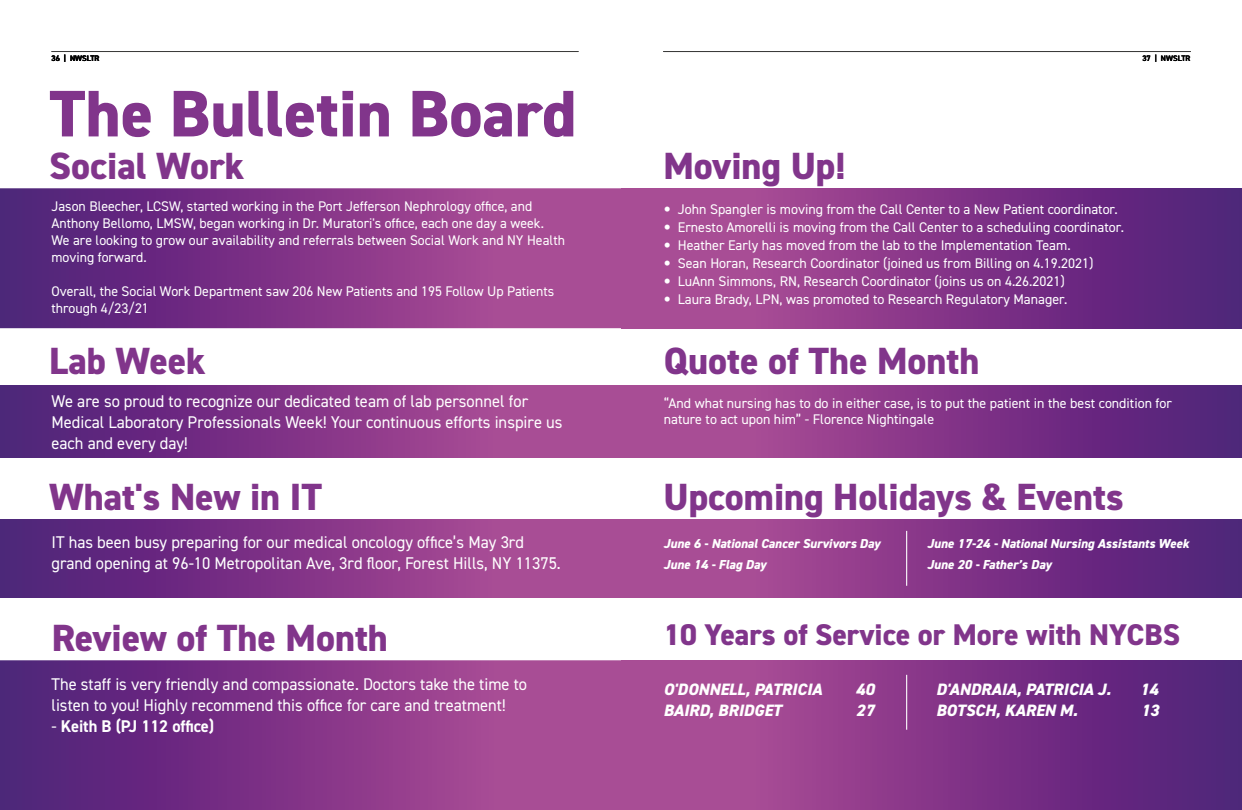
<style>
.page{position:relative;width:1242px;height:810px;background:#fff}
.page>*{position:absolute;margin:0;border:0;box-sizing:border-box;transform-origin:0 0}
.t1{font:800 66px "DIN2014";color:#81358b}
.t2{font:800 38px "DIN2014";color:#81358b}
.t3{font:800 30px "DIN2014";color:#81358b}
.t4{font:17px/21px "DIN2014";color:#fff}
.t5{font:700 17px "DIN2014";color:#fff}
.t6{font:italic 800 16.5px "DIN2014";color:#fff}
.t7{font:14px/17px "DIN2014";color:#fff}
.t8{font:italic 800 13px/20.9px "DIN2014";color:#fff}
.t9{font:600 8px "DIN2014";color:#000}
.s1{font-family:"Avenir"}
.s2{font-weight:400}
</style>
<div class="page">
<div style="left:621px;top:519px;width:621px;height:78px;background:linear-gradient(to right,#b85299,#501e79)"></div>
<div style="left:621px;top:660px;width:621px;height:150px;background:linear-gradient(to right,#b85299,#501e79)"></div>
<div style="left:0;top:188px;width:621px;height:140px;background:linear-gradient(to right,#4f1e78,#b75199)"></div>
<div style="left:621px;top:188px;width:621px;height:140px;background:linear-gradient(to right,#b85299,#501e79)"></div>
<div style="left:621px;top:385px;width:621px;height:73px;background:linear-gradient(to right,#b85299,#501e79)"></div>
<div style="left:0;top:660px;width:622px;height:150px;background:linear-gradient(to right,#4f1e78,#b75199)"></div>
<div style="left:0;top:385px;width:621px;height:73px;background:linear-gradient(to right,#4f1e78,#b75199)"></div>
<div style="left:0;top:519px;width:621px;height:78px;background:linear-gradient(to right,#4f1e78,#b75199)"></div>
<hr style="left:906px;top:675px;width:1px;height:55px;background:#fff">
<hr style="left:906px;top:531px;width:1px;height:55px;background:#fff">
<hr style="left:52px;top:51px;width:526px;height:1px;background:#3c3c3b">
<hr style="left:664px;top:51px;width:526px;height:1px;background:#3c3c3b">
<p class="t9" style="left:52px;top:53px;width:50px">36 | NWSLTR</p>
<h1 class="t1" style="left:49px;top:70px;width:529px">The Bulletin Board</h1>
<h2 class="t2" style="left:49px;top:141px;width:197px">Social Work</h2>
<h2 class="t2" style="left:664px;top:141px;width:184px">Moving Up!</h2>
<p class="t7" style="left:52px;top:197px;width:515px">Jason Bleecher, LCSW, started working in the Port Jefferson Nephrology office, and Anthony Bellomo, LMSW, began working in Dr. Muratori's office, each one day a week.<br>We are looking to grow our availability and referrals between Social Work and NY Health moving forward.</p>
<p class="t7" style="left:52px;top:282px;width:504px">Overall, the Social Work Department saw 206 New Patients and 195 Follow Up Patients through 4/23/21</p>
<p class="t7" style="left:664px;top:200px;width:456px"><span class="s1">•</span> John Spangler is moving from the Call Center to a New Patient coordinator.</p>
<p class="t7" style="left:664px;top:218px;width:462px"><span class="s1">•</span> Ernesto Amorelli is moving from the Call Center to a scheduling coordinator.</p>
<p class="t7" style="left:664px;top:236px;width:408px"><span class="s1">•</span> Heather Early has moved from the lab to the Implementation Team.</p>
<p class="t7" style="left:664px;top:254px;width:431px"><span class="s1">•</span> Sean Horan, Research Coordinator (joined us from Billing on 4.19.2021)</p>
<p class="t7" style="left:664px;top:272px;width:403px"><span class="s1">•</span> LuAnn Simmons, RN, Research Coordinator (joins us on 4.26.2021)</p>
<p class="t7" style="left:664px;top:290px;width:405px"><span class="s1">•</span> Laura Brady, LPN, was promoted to Research Regulatory Manager.</p>
<h2 class="t2" style="left:49px;top:336px;width:158px">Lab Week</h2>
<h2 class="t2" style="left:664px;top:336px;width:317px">Quote of The Month</h2>
<p class="t9" style="left:1142px;top:53px;width:50px">37 | NWSLTR</p>
<p class="t4" style="left:52px;top:390px;width:513px">We are so proud to recognize our dedicated team of lab personnel for<br>Medical Laboratory Professionals Week! Your continuous efforts inspire us each and every day!</p>
<p class="t7" style="left:664px;top:395px;width:510px;line-height:16px">“And what nursing has to do in either case, is to put the patient in the best condition for nature to act upon him” - Florence Nightingale</p>
<h2 class="t2" style="left:49px;top:472px;width:274px">What's New in IT</h2>
<h2 class="t2" style="left:664px;top:472px;width:462px">Upcoming Holidays &amp; Events</h2>
<p class="t4" style="left:52px;top:531px;width:511px">IT has been busy preparing for our medical oncology office’s May 3rd grand opening at 96-10 Metropolitan Ave, 3rd floor, Forest Hills, NY 11375.</p>
<h2 class="t2" style="left:52px;top:612px;width:338px">Review of The Month</h2>
<p class="t4" style="left:52px;top:674px;width:477px">The staff is very friendly and compassionate. Doctors take the time to listen to you! Highly recommend this office for care and treatment!</p>
<p class="t5" style="left:52px;top:715px;width:164px"><span class="s2">-</span> Keith B (PJ 112 office)</p>
<p class="t8" style="left:664px;top:533px;width:218px">June 6 - National Cancer Survivors Day<br>June 14 - Flag Day</p>
<p class="t8" style="left:927px;top:533px;width:263px">June 17-24 - National Nursing Assistants Week<br>June 20 - Father’s Day</p>
<h3 class="t3" style="left:664px;top:614px;width:518px">10 Years of Service or More with NYCBS</h3>
<p class="t6" style="left:664px;top:678px;width:160px">O'DONNELL, PATRICIA</p>
<p class="t6" style="left:856px;top:678px;width:20px">40</p>
<p class="t6" style="left:664px;top:699px;width:120px">BAIRD, BRIDGET</p>
<p class="t6" style="left:856px;top:699px;width:20px">27</p>
<p class="t6" style="left:936px;top:678px;width:177px">D'ANDRAIA, PATRICIA J.</p>
<p class="t6" style="left:1140px;top:678px;width:20px">14</p>
<p class="t6" style="left:936px;top:699px;width:143px">BOTSCH, KAREN M.</p>
<p class="t6" style="left:1141px;top:699px;width:20px">13</p>
</div>
